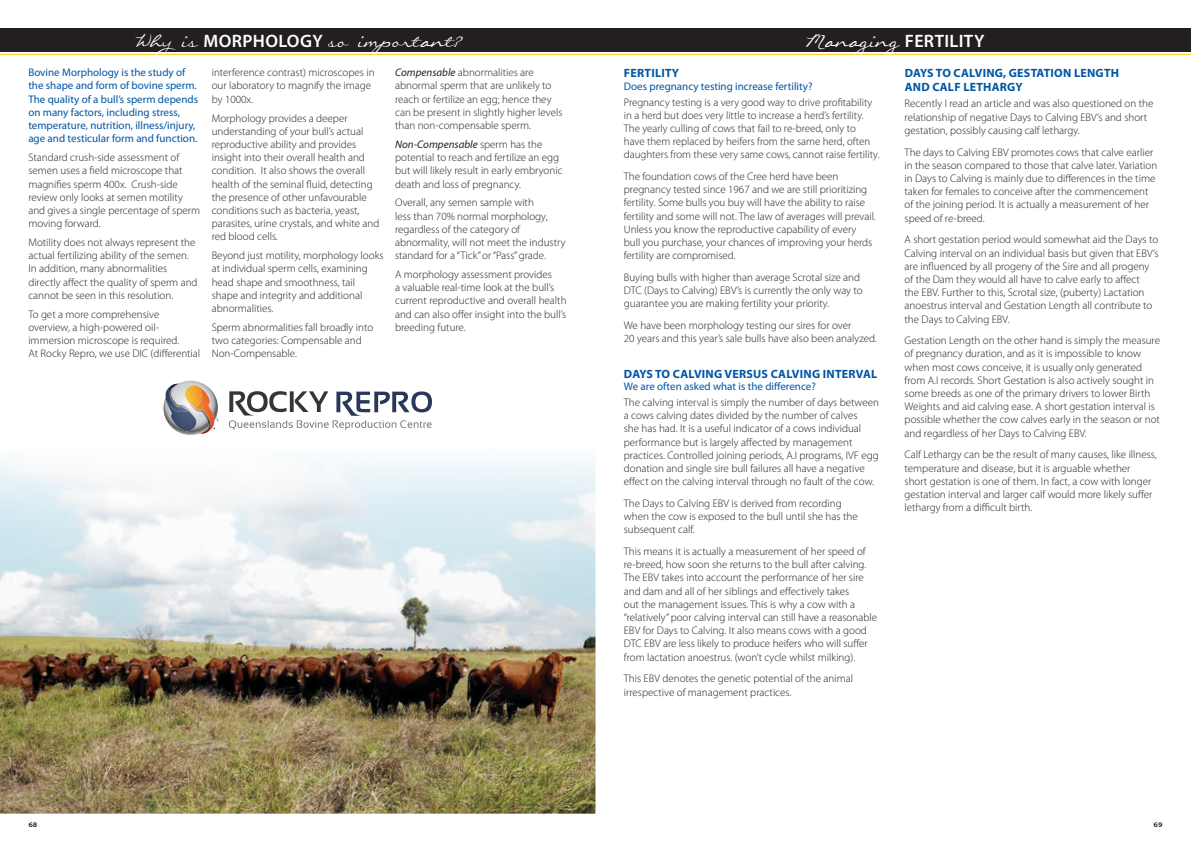
<style>
.page{position:relative;width:1191px;height:842px;background:#fff}
.page>*{position:absolute;margin:0;border:0;box-sizing:border-box;transform-origin:0 0}
.t1{font:25px "Callie Hand";color:#fff}
.t2{font:600 18px "Myriad Pro";letter-spacing:.02em;color:#fff}
.t3{font:700 12px/14.4px "Myriad Pro";letter-spacing:.02em;color:#0055a4}
.t4{font:300 11px/13.2px "Myriad Pro";color:#231f20}
.t5{font:11px/13.2px "Myriad Pro";color:#0055a4}
.t6{font:6.4px "Museo Sans 700";color:#231f20;scale:1.18 1}
.s1{font-family:"Myriad Pro";font-weight:600;font-size:18px}
.s2{font-weight:400;font-style:italic}
.s3{font-family:"Callie Hand";font-weight:400;font-size:25px}
</style>
<div class="page">
<div style="left:0;top:28px;width:595px;height:24px;background:#231f20"></div>
<svg style="left:163px;top:380px;width:55px;height:55px"></svg>
<img style="left:166px;top:401px;width:30px;height:30px">
<svg style="left:229px;top:391px;width:203px;height:39px"></svg>
<hr style="left:0;top:54px;width:595px;height:1px;background:#ffcb04">
<div style="left:595px;top:28px;width:596px;height:24px;background:#231f20"></div>
<hr style="left:595px;top:54px;width:596px;height:1px;background:#ffcb04">
<img style="left:0;top:461px;width:595px;height:353px">
<h1 class="t1" style="left:132px;top:24px;width:332px">Why is <span class="s1">MORPHOLOGY</span> so important?</h1>
<p class="t5" style="left:28px;top:66px;width:171px">Bovine Morphology is the study of the shape and form of bovine sperm.<br>The quality of a bull’s sperm depends on many factors, including stress, temperature, nutrition, illness/injury, age and testicular form and function.</p>
<p class="t4" style="left:28px;top:151px;width:173px">Standard crush-side assessment of semen uses a field microscope that magnifies sperm 400x. Crush-side review only looks at semen motility and gives a single percentage of sperm moving forward.</p>
<p class="t4" style="left:28px;top:236px;width:171px">Motility does not always represent the actual fertilizing ability of the semen.<br>In addition, many abnormalities directly affect the quality of sperm and cannot be seen in this resolution.</p>
<p class="t4" style="left:28px;top:308px;width:173px">To get a more comprehensive overview, a high-powered oil&shy;immersion microscope is required.<br>At Rocky Repro, we use DIC (differential</p>
<p class="t4" style="left:212px;top:66px;width:164px">interference contrast) microscopes in our laboratory to magnify the image by 1000x.</p>
<p class="t4" style="left:212px;top:111px;width:169px">Morphology provides a deeper understanding of your bull’s actual reproductive ability and provides insight into their overall health and condition. It also shows the overall health of the seminal fluid, detecting the presence of other unfavourable conditions such as bacteria, yeast, parasites, urine crystals, and white and red blood cells.</p>
<p class="t4" style="left:212px;top:249px;width:173px">Beyond just motility, morphology looks at individual sperm cells, examining head shape and smoothness, tail shape and integrity and additional abnormalities.</p>
<p class="t4" style="left:212px;top:321px;width:163px">Sperm abnormalities fall broadly into two categories: Compensable and<br>Non-Compensable.</p>
<p class="t4" style="left:395px;top:66px;width:169px"><span class="s2">Compensable</span> abnormalities are abnormal sperm that are unlikely to reach or fertilize an egg; hence they can be present in slightly higher levels than non-compensable sperm.</p>
<p class="t4" style="left:395px;top:138px;width:169px"><span class="s2">Non-Compensable</span> sperm has the potential to reach and fertilize an egg but will likely result in early embryonic death and loss of pregnancy.</p>
<p class="t4" style="left:395px;top:196px;width:172px">Overall, any semen sample with<br>less than 70% normal morphology, regardless of the category of abnormality, will not meet the industry standard for a “Tick” or “Pass” grade.</p>
<p class="t4" style="left:395px;top:268px;width:173px">A morphology assessment provides<br>a valuable real-time look at the bull’s current reproductive and overall health and can also offer insight into the bull’s breeding future.</p>
<h2 class="t2" style="left:802px;top:30px;width:184px"><span class="s3">Managing</span> FERTILITY</h2>
<p class="t3" style="left:624px;top:65px;width:57px">FERTILITY</p>
<p class="t5" style="left:624px;top:79px;width:190px">Does pregnancy testing increase fertility?</p>
<p class="t4" style="left:624px;top:95px;width:257px">Pregnancy testing is a very good way to drive profitability in a herd but does very little to increase a herd’s fertility.<br>The yearly culling of cows that fail to re-breed, only to<br>have them replaced by heifers from the same herd, often daughters from these very same cows, cannot raise fertility.</p>
<p class="t4" style="left:624px;top:170px;width:253px">The foundation cows of the Cree herd have been pregnancy tested since 1967 and we are still prioritizing fertility. Some bulls you buy will have the ability to raise fertility and some will not. The law of averages will prevail.<br>Unless you know the reproductive capability of every<br>bull you purchase, your chances of improving your herds fertility are compromised.</p>
<p class="t4" style="left:624px;top:271px;width:240px">Buying bulls with higher than average Scrotal size and<br>DTC (Days to Calving) EBV’s is currently the only way to guarantee you are making fertility your priority.</p>
<p class="t4" style="left:624px;top:319px;width:254px">We have been morphology testing our sires for over<br>20 years and this year’s sale bulls have also been analyzed.</p>
<p class="t3" style="left:624px;top:366px;width:255px">DAYS TO CALVING VERSUS CALVING INTERVAL</p>
<p class="t5" style="left:624px;top:379px;width:193px">We are often asked what is the difference?</p>
<p class="t4" style="left:624px;top:396px;width:257px">The calving interval is simply the number of days between a cows calving dates divided by the number of calves<br>she has had. It is a useful indicator of a cows individual performance but is largely affected by management practices. Controlled joining periods, A.I programs, IVF egg donation and single sire bull failures all have a negative effect on the calving interval through no fault of the cow.</p>
<p class="t4" style="left:624px;top:497px;width:235px">The Days to Calving EBV is derived from recording when the cow is exposed to the bull until she has the subsequent calf.</p>
<p class="t4" style="left:624px;top:545px;width:255px">This means it is actually a measurement of her speed of re-breed, how soon she returns to the bull after calving.<br>The EBV takes into account the performance of her sire and dam and all of her siblings and effectively takes<br>out the management issues. This is why a cow with a “relatively” poor calving interval can still have a reasonable EBV for Days to Calving. It also means cows with a good DTC EBV are less likely to produce heifers who will suffer from lactation anoestrus. (won’t cycle whilst milking).</p>
<p class="t4" style="left:624px;top:672px;width:231px">This EBV denotes the genetic potential of the animal irrespective of management practices.</p>
<p class="t3" style="left:904px;top:65px;width:216px">DAYS TO CALVING, GESTATION LENGTH<br>AND CALF LETHARGY</p>
<p class="t4" style="left:904px;top:97px;width:250px">Recently I read an article and was also questioned on the relationship of negative Days to Calving EBV’s and short gestation, possibly causing calf lethargy.</p>
<p class="t4" style="left:904px;top:145px;width:254px">The days to Calving EBV promotes cows that calve earlier in the season compared to those that calve later. Variation in Days to Calving is mainly due to differences in the time taken for females to conceive after the commencement of the joining period. It is actually a measurement of her speed of re-breed.</p>
<p class="t4" style="left:904px;top:233px;width:255px">A short gestation period would somewhat aid the Days to Calving interval on an individual basis but given that EBV’s are influenced by all progeny of the Sire and all progeny of the Dam they would all have to calve early to affect<br>the EBV. Further to this, Scrotal size, (puberty) Lactation anoestrus interval and Gestation Length all contribute to the Days to Calving EBV.</p>
<p class="t4" style="left:904px;top:334px;width:257px">Gestation Length on the other hand is simply the measure of pregnancy duration, and as it is impossible to know when most cows conceive, it is usually only generated from A.I records. Short Gestation is also actively sought in some breeds as one of the primary drivers to lower Birth Weights and aid calving ease. A short gestation interval is possible whether the cow calves early in the season or not and regardless of her Days to Calving EBV.</p>
<p class="t4" style="left:904px;top:448px;width:254px">Calf Lethargy can be the result of many causes, like illness, temperature and disease, but it is arguable whether<br>short gestation is one of them. In fact, a cow with longer gestation interval and larger calf would more likely suffer lethargy from a difficult birth.</p>
<p class="t6" style="left:28px;top:821px;width:9px">68</p>
<p class="t6" style="left:1153px;top:821px;width:9px">69</p>
</div>
